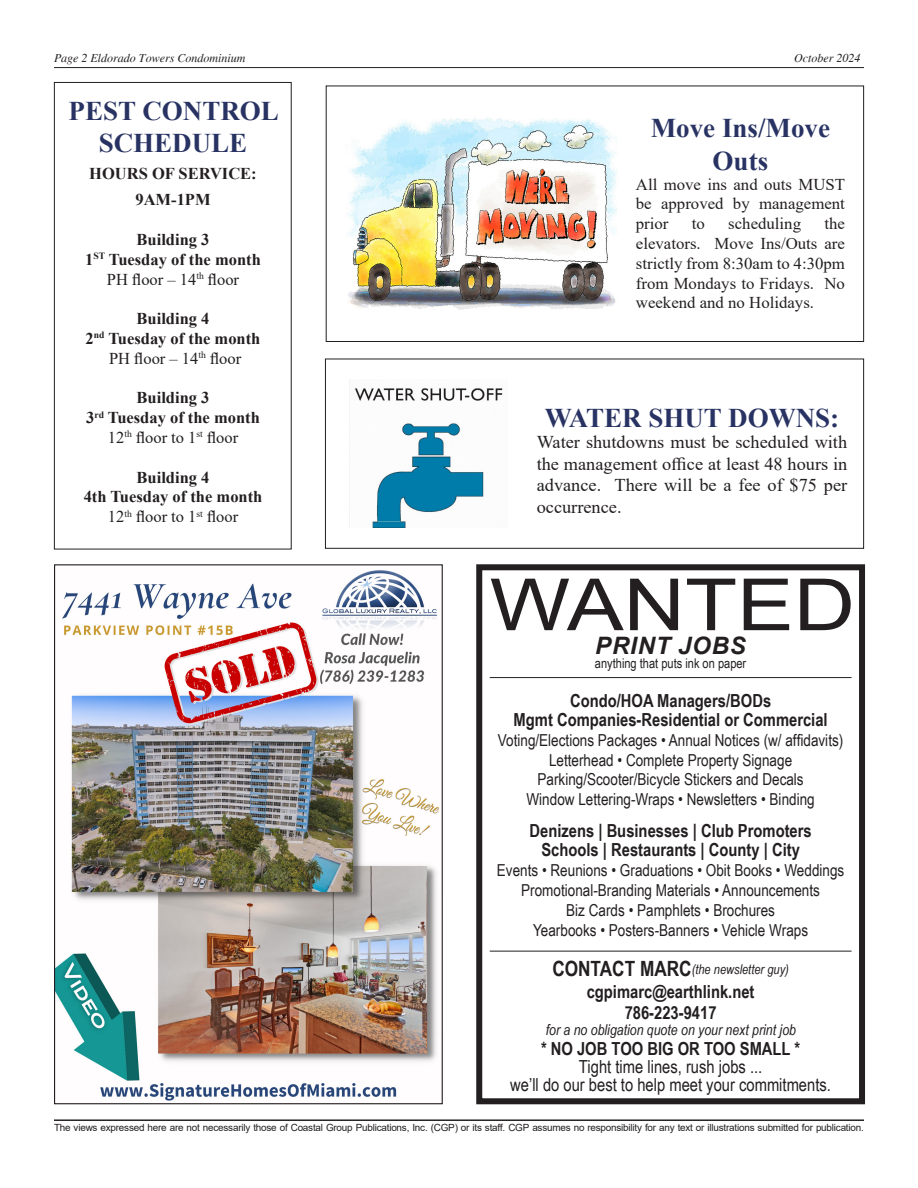
<style>
.page{position:relative;width:918px;height:1188px;background:#fff}
.page>*{position:absolute;margin:0;border:0;box-sizing:border-box;transform-origin:0 0}
.t1{font:72px "Arial";color:#231f20;scale:1.18 1}
.t2{font:700 27px/32.4px "Times New Roman";color:#293363;text-align:center}
.t3{font:italic 700 24px "Arial";letter-spacing:.035em;color:#231f20}
.t4{font:700 18px/19.5px "Arial Narrow";color:#231f20;text-align:center}
.t5{font:18px/21.6px "Times New Roman";color:#231f20;text-align:justify}
.t6{font:18px/18px "Arial Narrow";color:#231f20;text-align:center}
.t7{font:16.5px/19.8px "Arial Narrow";color:#231f20;text-align:center}
.t8{font:16.5px/19.8px "Times New Roman";color:#231f20;text-align:justify}
.t9{font:700 16.5px "Times New Roman";color:#231f20}
.t10{font:italic 15px "Arial Narrow";color:#231f20}
.t11{font:italic 13.5px "Arial Narrow";color:#231f20}
.t12{font:13.5px "Arial Narrow";color:#231f20}
.t13{font:italic 12px "Times";color:#231f20}
.t14{font:9.9px "Arial";letter-spacing:-.02em;color:#231f20}
.s1{font-weight:700;font-style:normal;font-size:21px}
.s2{font-weight:700}
</style>
<div class="page">
<div style="left:325px;top:359px;width:539px;height:190px;border:1px solid #231f20"></div>
<hr style="left:54px;top:67px;width:810px;height:1px;background:#231f20">
<hr style="left:54px;top:1119px;width:810px;height:2px;background:#231f20">
<div style="left:54px;top:82px;width:238px;height:467px;border:1px solid #231f20"></div>
<img style="left:347px;top:117px;width:270px;height:193px">
<div style="left:326px;top:86px;width:538px;height:256px;border:1px solid #231f20"></div>
<img style="left:354px;top:388px;width:149px;height:140px">
<div style="left:476px;top:564px;width:389px;height:540px;border:6px solid #231f20"></div>
<hr style="left:490px;top:677px;width:362px;height:1px;background:#231f20">
<hr style="left:490px;top:951px;width:362px;height:1px;background:#231f20">
<img style="left:56px;top:570px;width:384px;height:531px">
<p class="t13" style="left:54px;top:52px;width:193px">Page 2 Eldorado Towers Condominium</p>
<p class="t13" style="left:794px;top:52px;width:68px">October 2024</p>
<p class="t2" style="left:69px;top:94px;width:212px">PEST CONTROL<br>SCHEDULE</p>
<p class="t9" style="left:89px;top:161px;width:169px">HOURS OF SERVICE:</p>
<p class="t9" style="left:136px;top:188px;width:77px">9AM-1PM</p>
<p class="t9" style="left:137px;top:227px;width:74px">Building 3</p>
<p class="t9" style="left:85px;top:247px;width:177px">1<sup>ST</sup> Tuesday of the month</p>
<p class="t8" style="left:107px;top:269px;width:134px">PH floor – 14<sup>th</sup> floor</p>
<p class="t9" style="left:137px;top:307px;width:74px">Building 4</p>
<p class="t9" style="left:86px;top:326px;width:176px">2<sup>nd</sup> Tuesday of the month</p>
<p class="t8" style="left:109px;top:348px;width:134px">PH floor – 14<sup>th</sup> floor</p>
<p class="t9" style="left:137px;top:386px;width:74px">Building 3</p>
<p class="t9" style="left:86px;top:406px;width:175px">3<sup>rd</sup> Tuesday of the month</p>
<p class="t8" style="left:108px;top:427px;width:132px">12<sup>th</sup> floor to 1<sup>st</sup> floor</p>
<p class="t9" style="left:137px;top:465px;width:74px">Building 4</p>
<p class="t9" style="left:84px;top:485px;width:180px">4th Tuesday of the month</p>
<p class="t8" style="left:108px;top:506px;width:132px">12<sup>th</sup> floor to 1<sup>st</sup> floor</p>
<p class="t2" style="left:651px;top:111px;width:181px">Move Ins/Move<br>Outs</p>
<p class="t8" style="left:636px;top:174px;width:211px">All move ins and outs MUST be approved by management prior</p>
<p class="t8" style="left:636px;top:213px;width:211px;text-indent:188px">the elevators. Move Ins/Outs are strictly from 8:30am to 4:30pm from Mondays to Fridays. No weekend and no Holidays.</p>
<p class="t8" style="left:692px;top:213px;width:15px">to</p>
<p class="t8" style="left:728px;top:213px;width:74px">scheduling</p>
<p class="t2" style="left:545px;top:401px;width:296px">WATER SHUT DOWNS:</p>
<p class="t5" style="left:537px;top:431px;width:312px">Water shutdowns must be scheduled with the management office at least 48 hours in advance. There will be a fee of $75 per occurrence.</p>
<p class="t1" style="left:490px;top:555px;width:311px">WANTED</p>
<p class="t3" style="left:595px;top:629px;width:152px">PRINT JOBS</p>
<p class="t12" style="left:595px;top:653px;width:153px">anything that puts ink on paper</p>
<p class="t4" style="left:514px;top:690px;width:316px">Condo/HOA Managers/BODs<br>Mgmt Companies-Residential or Commercial</p>
<p class="t7" style="left:498px;top:730px;width:347px">Voting/Elections Packages • Annual Notices (w/ affidavits)<br>Letterhead • Complete Property Signage Parking/Scooter/Bicycle Stickers and Decals<br>Window Lettering-Wraps • Newsletters • Binding</p>
<p class="t4" style="left:530px;top:820px;width:284px">Denizens | Businesses | Club Promoters<br>Schools | Restaurants | County | City</p>
<p class="t7" style="left:497px;top:860px;width:349px">Events • Reunions • Graduations • Obit Books • Weddings Promotional-Branding Materials • Announcements<br>Biz Cards • Pamphlets • Brochures<br>Yearbooks • Posters-Banners • Vehicle Wraps</p>
<p class="t11" style="left:552px;top:960px;width:238px"><span class="s1">CONTACT MARC</span>(the newsletter guy)</p>
<p class="t4" style="left:587px;top:980px;width:169px;line-height:21.6px">cgpimarc@earthlink.net<br>786-223-9417</p>
<p class="t6" style="left:510px;top:1039px;width:322px"><span class="s2">* NO JOB TOO BIG OR TOO SMALL *<br></span>Tight time lines, rush jobs ...<br>we’ll do our best to help meet your commitments.</p>
<p class="t10" style="left:546px;top:1020px;width:252px">for a no obligation quote on your next print job</p>
<p class="t14" style="left:54px;top:1121px;width:811px">The views expressed here are not necessarily those of Coastal Group Publications, Inc. (CGP) or its staff. CGP assumes no responsibility for any text or illustrations submitted for publication.</p>
</div>
